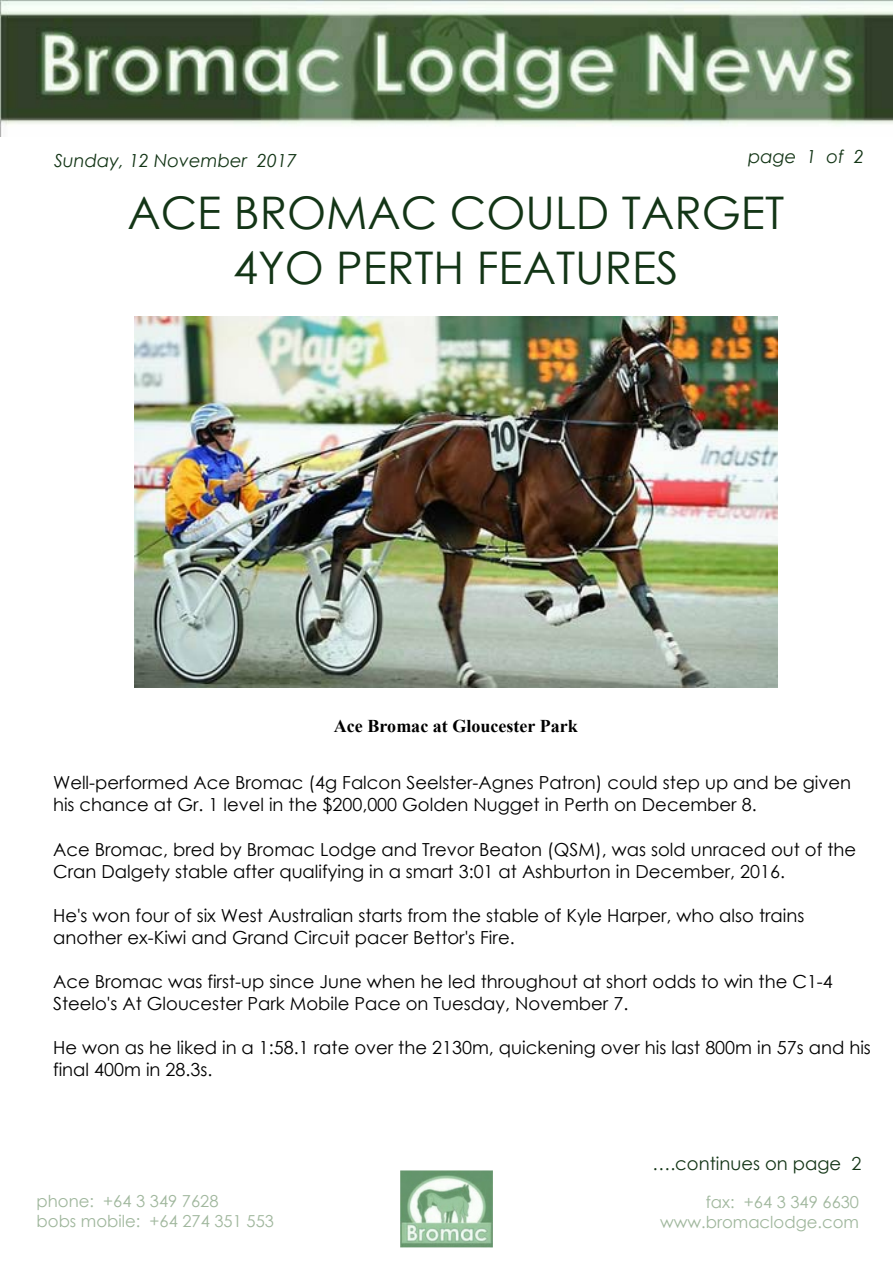
<style>
.page{position:relative;width:893px;height:1263px;background:#fff}
.page>*{position:absolute;margin:0;border:0;box-sizing:border-box;transform-origin:0 0}
.t1{font:45px/55.2px "Century Gothic";color:#133516;text-align:center}
.t2{font:18px/22px "Century Gothic";color:#000}
.t3{font:italic 18px "Century Gothic";color:#133516}
.t4{font:700 18px "Times New Roman";color:#000}
.t5{font:18px "Century Gothic";color:#133516}
.t6{font:16.5px/20.2px "Century Gothic";color:#a0b79d}
</style>
<div class="page">
<img style="left:0;top:0;width:893px;height:136px">
<img style="left:400px;top:1171px;width:92px;height:76px">
<img style="left:135px;top:317px;width:642px;height:370px">
<p class="t3" style="left:54px;top:153px;width:245px">Sunday, 12 November 2017</p>
<p class="t3" style="left:748px;top:150px;width:117px">page 1 of 2</p>
<h1 class="t1" style="left:127px;top:189px;width:658px">ACE BROMAC COULD TARGET<br>4YO PERTH FEATURES</h1>
<p class="t4" style="left:334px;top:720px;width:245px">Ace Bromac at Gloucester Park</p>
<p class="t2" style="left:53px;top:773px;width:800px">Well-performed Ace Bromac (4g Falcon Seelster-Agnes Patron) could step up and be given his chance at Gr. 1 level in the $200,000 Golden Nugget in Perth on December 8.</p>
<p class="t2" style="left:53px;top:840px;width:805px">Ace Bromac, bred by Bromac Lodge and Trevor Beaton (QSM), was sold unraced out of the<br>Cran Dalgety stable after qualifying in a smart 3:01 at Ashburton in December, 2016.</p>
<p class="t2" style="left:53px;top:906px;width:753px">He's won four of six West Australian starts from the stable of Kyle Harper, who also trains another ex-Kiwi and Grand Circuit pacer Bettor's Fire.</p>
<p class="t2" style="left:53px;top:972px;width:781px">Ace Bromac was first-up since June when he led throughout at short odds to win the C1-4<br>Steelo's At Gloucester Park Mobile Pace on Tuesday, November 7.</p>
<p class="t2" style="left:53px;top:1038px;width:819px">He won as he liked in a 1:58.1 rate over the 2130m, quickening over his last 800m in 57s and his final 400m in 28.3s.</p>
<p class="t5" style="left:652px;top:1156px;width:210px">….continues on page 2</p>
<p class="t6" style="left:37px;top:1192px;width:239px">phone: +64 3 349 7628<br>bobs mobile: +64 274 351 553</p>
<p class="t6" style="left:660px;top:1193px;width:201px;text-align:right">fax: +64 3 349 6630 www.bromaclodge.com</p>
</div>
